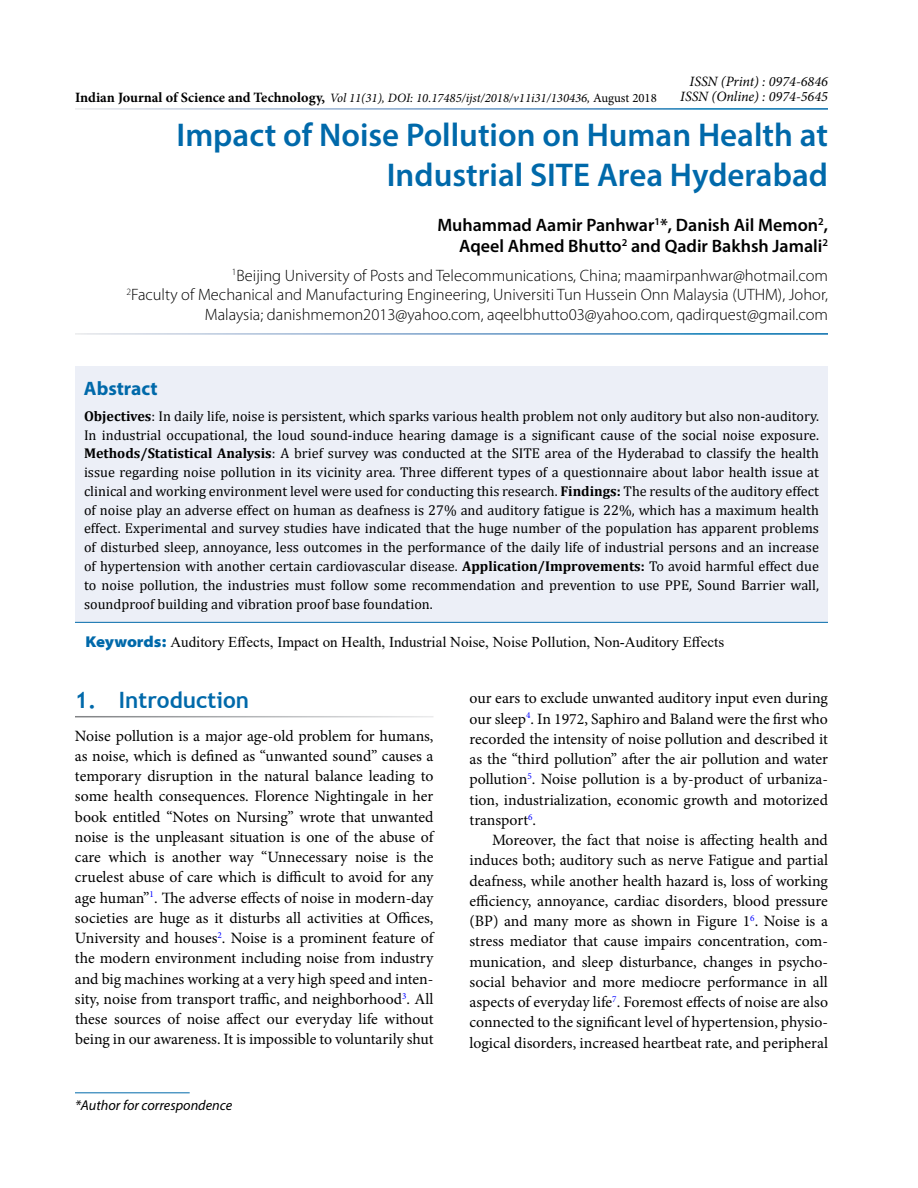
<style>
.page{position:relative;width:918px;height:1188px;background:#fff}
.page>*{position:absolute;margin:0;border:0;box-sizing:border-box;transform-origin:0 0}
.t1{font:600 33px/40.5px "Myriad Pro";color:#0069aa;text-align:right}
.t2{font:700 22.5px "Trebuchet MS";color:#0069aa}
.t3{font:700 19.5px "Myriad Pro";color:#0069aa}
.t4{font:600 18px/21px "Myriad Pro";color:#000;text-align:right}
.t5{font:300 16.5px/19.5px "Myriad Pro";color:#000;text-align:right}
.t6{font:15.75px/20.2px "Minion Pro";color:#000;text-align:justify}
.t7{font:15px "Times New Roman";color:#000}
.t8{font:14.25px/18.8px "Cambria";color:#000;text-align:justify}
.t9{font:italic 14.25px/15px "Minion Pro";color:#000;text-align:right}
.t10{font:italic 14.25px "Myriad Pro";color:#000}
.t11{font:italic 12.75px "Minion Pro";color:#000}
.s1{font-weight:700;font-style:normal;font-size:14.25px}
.s2{font-style:normal}
.s3{font-weight:700}
.s4{font-family:"Myriad Pro";font-weight:900;font-stretch:semi-expanded;font-size:15.75px;color:#0069aa}
</style>
<div class="page">
<hr style="left:75px;top:1092px;width:115px;height:1px;background:#0069aa">
<div style="left:75px;top:367px;width:753px;height:255px;background:#eceff7"></div>
<hr style="left:75px;top:622px;width:753px;height:1px;background:#0069aa">
<p class="t9" style="left:680px;top:74px;width:149px">ISSN (Print) : 0974-6846<br>ISSN (Online) : 0974-5645</p>
<h1 class="t1" style="left:176px;top:113px;width:653px">Impact of Noise Pollution on Human Health at<br>Industrial SITE Area Hyderabad</h1>
<p class="t4" style="left:437px;top:214px;width:392px">Muhammad Aamir Panhwar<sup>1</sup>*, Danish Ail Memon<sup>2</sup>,<br>Aqeel Ahmed Bhutto<sup>2</sup> and Qadir Bakhsh Jamali<sup>2</sup></p>
<p class="t5" style="left:127px;top:266px;width:703px"><sup>1</sup>Beijing University of Posts and Telecommunications, China; maamirpanhwar@hotmail.com<br><sup>2</sup>Faculty of Mechanical and Manufacturing Engineering, Universiti Tun Hussein Onn Malaysia (UTHM), Johor,<br>Malaysia; danishmemon2013@yahoo.com, aqeelbhutto03@yahoo.com, qadirquest@gmail.com</p>
<p class="t11" style="left:75px;top:90px;width:583px"><span class="s1">Indian Journal of Science and Technology,</span> Vol 11(31), DOI: 10.17485/ijst/2018/v11i31/130436, <span class="s2">August 2018</span></p>
<p class="t3" style="left:84px;top:375px;width:75px">Abstract</p>
<p class="t8" style="left:84px;top:407px;width:737px"><span class="s3">Objectives</span>: In daily life, noise is persistent, which sparks various health problem not only auditory but also non-auditory.<br>In industrial occupational, the loud sound-induce hearing damage is a significant cause of the social noise exposure.<br><span class="s3">Methods/Statistical Analysis</span>: A brief survey was conducted at the SITE area of the Hyderabad to classify the health issue regarding noise pollution in its vicinity area. Three different types of a questionnaire about labor health issue at clinical and working environment level were used for conducting this research. <span class="s3">Findings:</span> The results of the auditory effect of noise play an adverse effect on human as deafness is 27% and auditory fatigue is 22%, which has a maximum health effect. Experimental and survey studies have indicated that the huge number of the population has apparent problems of disturbed sleep, annoyance, less outcomes in the performance of the daily life of industrial persons and an increase of hypertension with another certain cardiovascular disease. <span class="s3">Application/Improvements:</span> To avoid harmful effect due to noise pollution, the industries must follow some recommendation and prevention to use PPE, Sound Barrier wall, soundproof building and vibration proof base foundation.</p>
<p class="t7" style="left:85px;top:632px;width:640px"><span class="s4">Keywords:</span> Auditory Effects, Impact on Health, Industrial Noise, Noise Pollution, Non-Auditory Effects</p>
<h2 class="t2" style="left:75px;top:686px;width:176px">1. Introduction</h2>
<p class="t6" style="left:75px;top:726px;width:360px">Noise pollution is a major age-old problem for humans, as noise, which is defined as “unwanted sound” causes a temporary disruption in the natural balance leading to some health consequences. Florence Nightingale in her book entitled “Notes on Nursing” wrote that unwanted noise is the unpleasant situation is one of the abuse of care which is another way “Unnecessary noise is the cruelest abuse of care which is difficult to avoid for any age human”<sup>1</sup>. The adverse effects of noise in modern-day societies are huge as it disturbs all activities at Offices, University and houses<sup>2</sup>. Noise is a prominent feature of the modern environment including noise from industry and big machines working at a very high speed and inten&shy;sity, noise from transport traffic, and neighborhood<sup>3</sup>. All these sources of noise affect our everyday life without being in our awareness. It is impossible to voluntarily shut</p>
<p class="t10" style="left:75px;top:1096px;width:159px">*Author for correspondence</p>
<p class="t6" style="left:469px;top:688px;width:360px">our ears to exclude unwanted auditory input even during our sleep<sup>4</sup>. In 1972, Saphiro and Baland were the first who recorded the intensity of noise pollution and described it as the “third pollution” after the air pollution and water pollution<sup>5</sup>. Noise pollution is a by-product of urbaniza&shy;tion, industrialization, economic growth and motorized transport<sup>6</sup>.</p>
<p class="t6" style="left:469px;top:830px;width:360px;text-indent:23px">Moreover, the fact that noise is affecting health and induces both; auditory such as nerve Fatigue and partial deafness, while another health hazard is, loss of working efficiency, annoyance, cardiac disorders, blood pressure (BP) and many more as shown in Figure 1<sup>6</sup>. Noise is a stress mediator that cause impairs concentration, com&shy;munication, and sleep disturbance, changes in psycho&shy;social behavior and more mediocre performance in all aspects of everyday life<sup>7</sup>. Foremost effects of noise are also connected to the significant level of hypertension, physio&shy;logical disorders, increased heartbeat rate, and peripheral</p>
</div>
